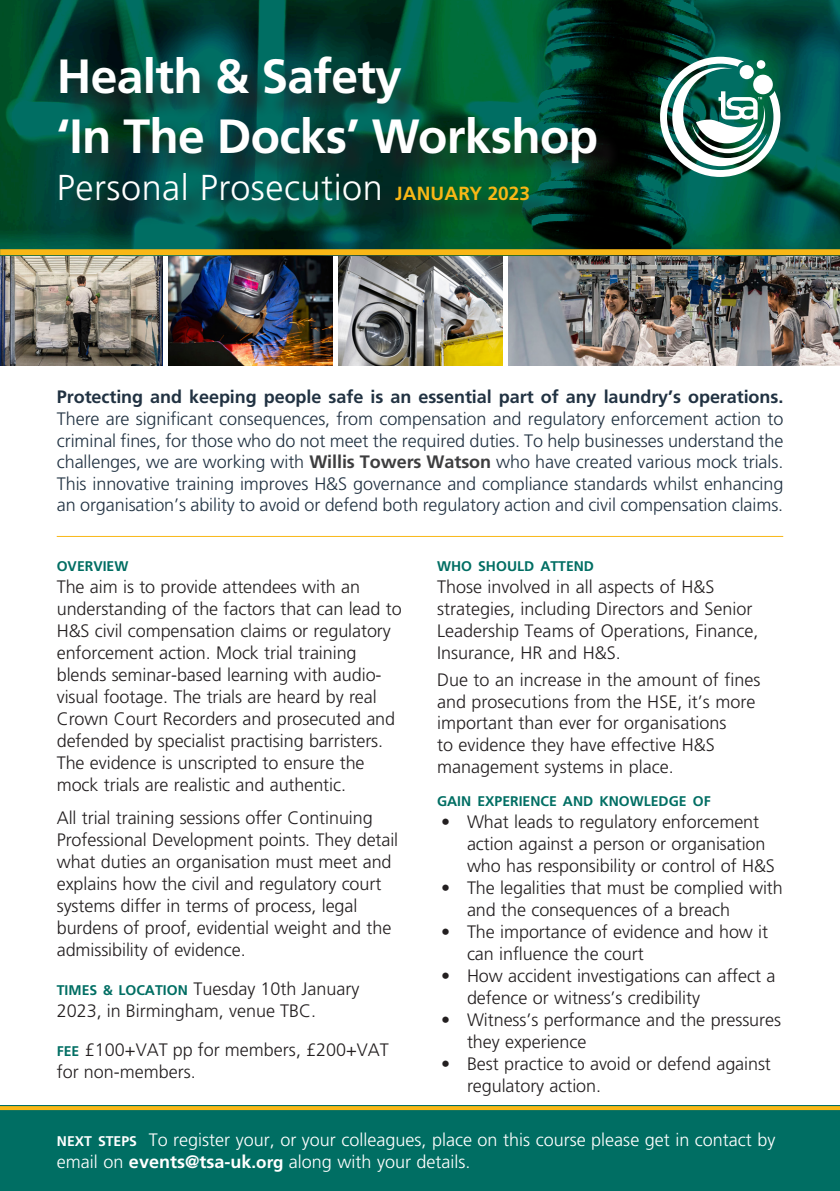
<style>
.page{position:relative;width:840px;height:1191px;background:#fff}
.page>*{position:absolute;margin:0;border:0;box-sizing:border-box;transform-origin:0 0}
.t1{font:700 48px/60px "Frutiger LT Std";letter-spacing:-.015em;color:#fff}
.t2{font:300 36px "Frutiger LT Std";letter-spacing:.015em;color:#fff}
.t3{font:300 18px/22px "Frutiger LT Std";letter-spacing:-.005em;color:#231f20}
.t4{font:300 18px/21.6px "Frutiger LT Std";letter-spacing:-.005em;color:#213242;text-align:justify}
.t5{font:300 18px/22px "Frutiger LT Std";color:#fff}
.t6{font:700 18px "Frutiger LT Std";letter-spacing:-.005em;color:#213242}
.t7{font:700 14px "Frutiger LT Std";color:#006e63}
.s1{font-weight:700;font-size:19px;color:#f9b716}
.s2{font-weight:700;color:#3e3e3f}
.s3{font-weight:700;font-size:14px;color:#006e63}
.s4{font-weight:700;font-size:14px}
.s5{font-weight:700}
.s6{font-weight:700;font-size:17px}
</style>
<div class="page">
<img style="left:0;top:255px;width:162px;height:111px">
<img style="left:169px;top:255px;width:163px;height:111px">
<img style="left:338px;top:255px;width:164px;height:111px">
<img style="left:508px;top:255px;width:331px;height:111px">
<svg style="left:1px;top:0;width:838px;height:249px;background:#004534"></svg>
<div style="left:62px;top:59px;width:558px;height:167px;background:#231f20;opacity:.75"></div>
<svg style="left:659px;top:57px;width:121px;height:120px"></svg>
<div style="left:0;top:249px;width:839px;height:6px;background:#f9b716"></div>
<div style="left:0;top:1106px;width:839px;height:85px;background:#006e63"></div>
<svg style="left:0;top:1106px;width:839px;height:4px;background:#f3b517"></svg>
<hr style="left:57px;top:536px;width:725px;height:1px;background:#f9b716">
<h1 class="t1" style="left:57px;top:46px;width:542px">Health &amp; Safety<br>‘In The Docks’ Workshop</h1>
<h2 class="t2" style="left:57px;top:167px;width:474px">Personal Prosecution <span class="s1">JANUARY 2023</span></h2>
<p class="t6" style="left:57px;top:386px;width:727px">Protecting and keeping people safe is an essential part of any laundry’s operations.</p>
<p class="t4" style="left:57px;top:408px;width:727px">There are significant consequences, from compensation and regulatory enforcement action to criminal fines, for those who do not meet the required duties. To help businesses understand the challenges, we are working with <span class="s2">Willis Towers Watson</span> who have created various mock trials.<br>This innovative training improves H&amp;S governance and compliance standards whilst enhancing an organisation’s ability to avoid or defend both regulatory action and civil compensation claims.</p>
<p class="t7" style="left:57px;top:558px;width:73px">OVERVIEW</p>
<p class="t3" style="left:57px;top:576px;width:346px">The aim is to provide attendees with an understanding of the factors that can lead to H&amp;S civil compensation claims or regulatory enforcement action. Mock trial training blends seminar-based learning with audio&shy;visual footage. The trials are heard by real Crown Court Recorders and prosecuted and defended by specialist practising barristers.<br>The evidence is unscripted to ensure the mock trials are realistic and authentic.</p>
<p class="t3" style="left:57px;top:807px;width:343px">All trial training sessions offer Continuing Professional Development points. They detail what duties an organisation must meet and explains how the civil and regulatory court systems differ in terms of process, legal burdens of proof, evidential weight and the admissibility of evidence.</p>
<p class="t3" style="left:57px;top:978px;width:304px"><span class="s3">TIMES &amp; LOCATION</span> Tuesday 10th January<br>2023, in Birmingham, venue TBC.</p>
<p class="t3" style="left:57px;top:1039px;width:333px"><span class="s3">FEE</span> £100+VAT pp for members, £200+VAT for non-members.</p>
<p class="t7" style="left:437px;top:558px;width:158px">WHO SHOULD ATTEND</p>
<p class="t3" style="left:437px;top:576px;width:323px">Those involved in all aspects of H&amp;S strategies, including Directors and Senior Leadership Teams of Operations, Finance, Insurance, HR and H&amp;S.</p>
<p class="t3" style="left:437px;top:669px;width:325px">Due to an increase in the amount of fines and prosecutions from the HSE, it’s more important than ever for organisations<br>to evidence they have effective H&amp;S management systems in place.</p>
<p class="t7" style="left:437px;top:793px;width:275px">GAIN EXPERIENCE AND KNOWLEDGE OF</p>
<p class="t3" style="left:467px;top:811px;width:309px;text-indent:-26px">• What leads to regulatory enforcement action against a person or organisation who has responsibility or control of H&amp;S</p>
<p class="t3" style="left:467px;top:877px;width:317px;text-indent:-26px">• The legalities that must be complied with and the consequences of a breach</p>
<p class="t3" style="left:467px;top:921px;width:302px;text-indent:-26px">• The importance of evidence and how it can influence the court</p>
<p class="t3" style="left:467px;top:965px;width:310px;text-indent:-26px">• How accident investigations can affect a defence or witness’s credibility</p>
<p class="t3" style="left:467px;top:1009px;width:315px;text-indent:-26px">• Witness’s performance and the pressures they experience</p>
<p class="t3" style="left:467px;top:1053px;width:305px;text-indent:-26px">• Best practice to avoid or defend against regulatory action.</p>
<p class="t5" style="left:57px;top:1129px;width:719px"><span class="s4">NEXT STEPS</span> To register your, or your colleagues, place on this course please get in contact by email on <span class="s5">events@tsa-uk</span><span class="s6">.org</span> along with your details.</p>
</div>
